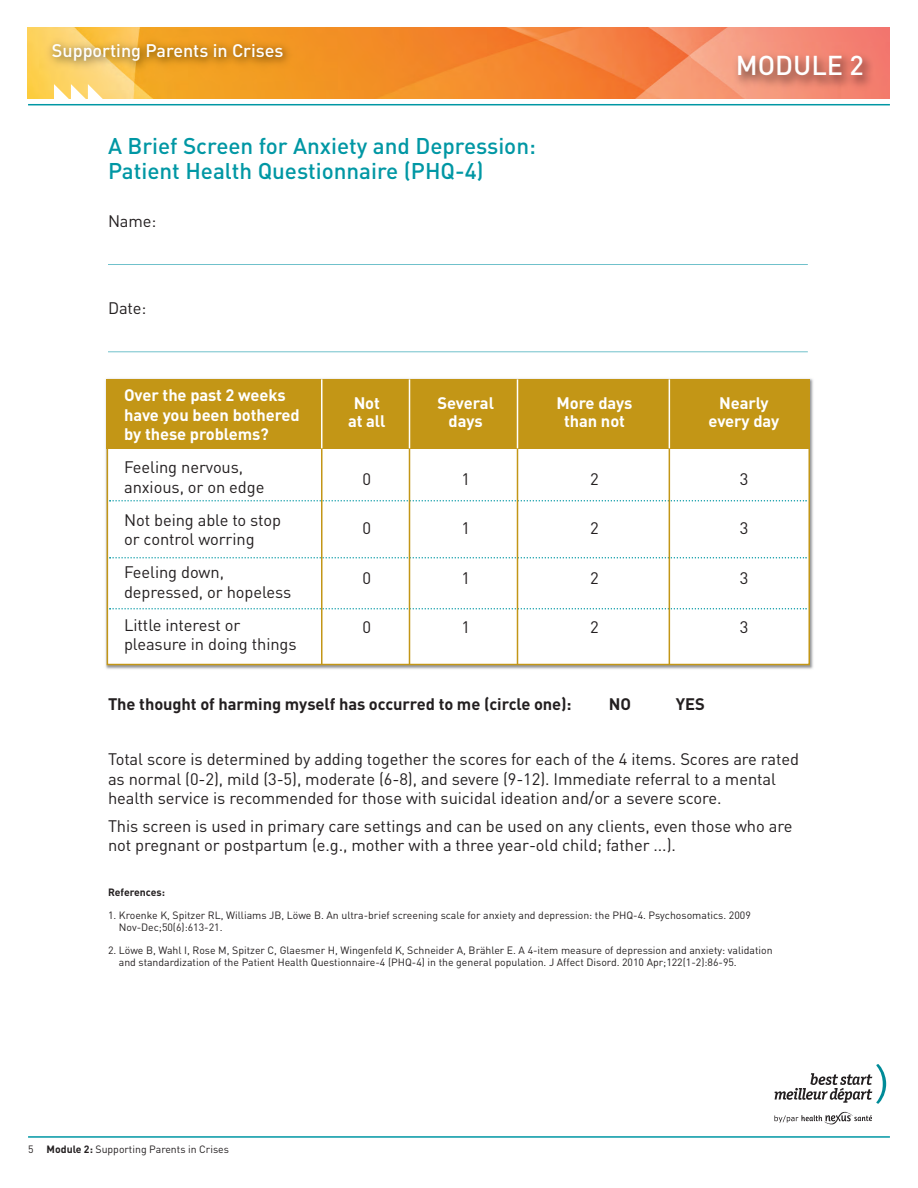
<style>
.page{position:relative;width:918px;height:1188px;background:#fff}
.page>*{position:absolute;margin:0;border:0;box-sizing:border-box;transform-origin:0 0}
.t1{font:500 27px "DIN";color:#fff}
.t2{font:500 22.5px/25.5px "DIN";color:#0097a4}
.t3{font:500 18px "DIN";color:#fff}
.t4{font:16.5px/19.5px "DIN";letter-spacing:-.005em;color:#231f20}
.t5{font:700 16.5px/19.5px "DIN";letter-spacing:-.005em;color:#fff}
.t6{font:700 16.5px "DIN";letter-spacing:-.005em;color:#231f20}
.t7{font:10.5px/12px "DIN";color:#231f20}
.t8{font:700 10.5px "DIN";color:#231f20}
.s1{font-weight:700}
</style>
<div class="page">
<img style="left:105px;top:378px;width:708px;height:291px">
<div style="left:108px;top:381px;width:701px;height:283px;background:#fff"></div>
<hr style="left:108px;top:264px;width:700px;height:1px;background:#70c1cb">
<hr style="left:108px;top:351px;width:700px;height:1px;background:#70c1cb">
<hr style="left:28px;top:1136px;width:862px;height:2px;background:#0097a4">
<svg style="left:775px;top:1064px;width:111px;height:40px"></svg>
<svg style="left:774px;top:1111px;width:98px;height:13px"></svg>
<img style="left:27px;top:27px;width:863px;height:71px">
<img style="left:692px;top:43px;width:198px;height:56px">
<img style="left:40px;top:30px;width:582px;height:60px">
<svg style="left:54px;top:84px;width:60px;height:22px"></svg>
<hr style="left:28px;top:104px;width:862px;height:1px;background:#0097a4">
<div style="left:107px;top:379px;width:703px;height:69px;background:#c39616"></div>
<svg style="left:109px;top:500px;width:698px;height:2px"></svg>
<svg style="left:109px;top:557px;width:698px;height:2px"></svg>
<svg style="left:109px;top:608px;width:698px;height:2px"></svg>
<hr style="left:321px;top:379px;width:2px;height:285px;background:#c39616">
<hr style="left:409px;top:379px;width:1px;height:285px;background:#c39616">
<hr style="left:517px;top:379px;width:1px;height:285px;background:#c39616">
<hr style="left:669px;top:379px;width:1px;height:285px;background:#c39616">
<hr style="left:321px;top:379px;width:2px;height:69px;background:#fff">
<hr style="left:409px;top:379px;width:1px;height:69px;background:#fff">
<hr style="left:517px;top:379px;width:1px;height:69px;background:#fff">
<hr style="left:669px;top:379px;width:1px;height:69px;background:#fff">
<p class="t3" style="left:52px;top:40px;width:233px">Supporting Parents in Crises</p>
<h2 class="t2" style="left:108px;top:133px;width:429px">A Brief Screen for Anxiety and Depression:<br>Patient Health Questionnaire (PHQ-4)</h2>
<p class="t4" style="left:108px;top:212px;width:50px">Name:</p>
<p class="t4" style="left:108px;top:299px;width:40px">Date:</p>
<h1 class="t1" style="left:736px;top:50px;width:130px">MODULE 2</h1>
<p class="t5" style="left:124px;top:386px;width:177px">Over the past 2 weeks have you been bothered by these problems?</p>
<p class="t4" style="left:124px;top:458px;width:142px">Feeling nervous, anxious, or on edge</p>
<p class="t4" style="left:124px;top:510px;width:158px">Not being able to stop or control worring</p>
<p class="t4" style="left:124px;top:563px;width:169px">Feeling down, depressed, or hopeless</p>
<p class="t4" style="left:124px;top:615px;width:174px">Little interest or pleasure in doing things</p>
<p class="t5" style="left:354px;top:394px;width:28px">Not</p>
<p class="t5" style="left:437px;top:394px;width:58px">Several</p>
<p class="t5" style="left:557px;top:394px;width:77px">More days</p>
<p class="t5" style="left:719px;top:394px;width:51px">Nearly</p>
<p class="t5" style="left:348px;top:412px;width:39px">at all</p>
<p class="t5" style="left:449px;top:412px;width:36px">days</p>
<p class="t5" style="left:564px;top:412px;width:62px">than not</p>
<p class="t5" style="left:709px;top:412px;width:72px">every day</p>
<p class="t4" style="left:363px;top:469px;width:10px">0</p>
<p class="t4" style="left:461px;top:469px;width:10px">1</p>
<p class="t4" style="left:590px;top:469px;width:10px">2</p>
<p class="t4" style="left:740px;top:469px;width:10px">3</p>
<p class="t4" style="left:363px;top:519px;width:10px">0</p>
<p class="t4" style="left:461px;top:519px;width:10px">1</p>
<p class="t4" style="left:590px;top:519px;width:10px">2</p>
<p class="t4" style="left:740px;top:519px;width:10px">3</p>
<p class="t4" style="left:363px;top:568px;width:10px">0</p>
<p class="t4" style="left:461px;top:568px;width:10px">1</p>
<p class="t4" style="left:590px;top:568px;width:10px">2</p>
<p class="t4" style="left:740px;top:568px;width:10px">3</p>
<p class="t4" style="left:363px;top:618px;width:10px">0</p>
<p class="t4" style="left:461px;top:618px;width:10px">1</p>
<p class="t4" style="left:590px;top:618px;width:10px">2</p>
<p class="t4" style="left:740px;top:618px;width:10px">3</p>
<p class="t6" style="left:108px;top:695px;width:465px">The thought of harming myself has occurred to me (circle one):</p>
<p class="t6" style="left:609px;top:695px;width:24px">NO</p>
<p class="t6" style="left:676px;top:695px;width:30px">YES</p>
<p class="t4" style="left:108px;top:750px;width:693px">Total score is determined by adding together the scores for each of the 4 items. Scores are rated as normal (0-2), mild (3-5), moderate (6-8), and severe (9-12). Immediate referral to a mental health service is recommended for those with suicidal ideation and/or a severe score.</p>
<p class="t4" style="left:108px;top:816px;width:686px">This screen is used in primary care settings and can be used on any clients, even those who are not pregnant or postpartum (e.g., mother with a three year-old child; father ...).</p>
<p class="t8" style="left:108px;top:886px;width:59px">References:</p>
<p class="t7" style="left:119px;top:909px;width:633px;text-indent:-11px">1. Kroenke K, Spitzer RL, Williams JB, Löwe B. An ultra-brief screening scale for anxiety and depression: the PHQ-4. Psychosomatics. 2009<br>Nov-Dec;50(6):613-21.</p>
<p class="t7" style="left:119px;top:944px;width:655px;text-indent:-11px">2. Löwe B, Wahl I, Rose M, Spitzer C, Glaesmer H, Wingenfeld K, Schneider A, Brähler E. A 4-item measure of depression and anxiety: validation and standardization of the Patient Health Questionnaire-4 (PHQ-4) in the general population. J Affect Disord. 2010 Apr;122(1-2):86-95.</p>
<p class="t7" style="left:28px;top:1144px;width:202px">5 <span class="s1">Module 2:</span> Supporting Parents in Crises</p>
</div>
